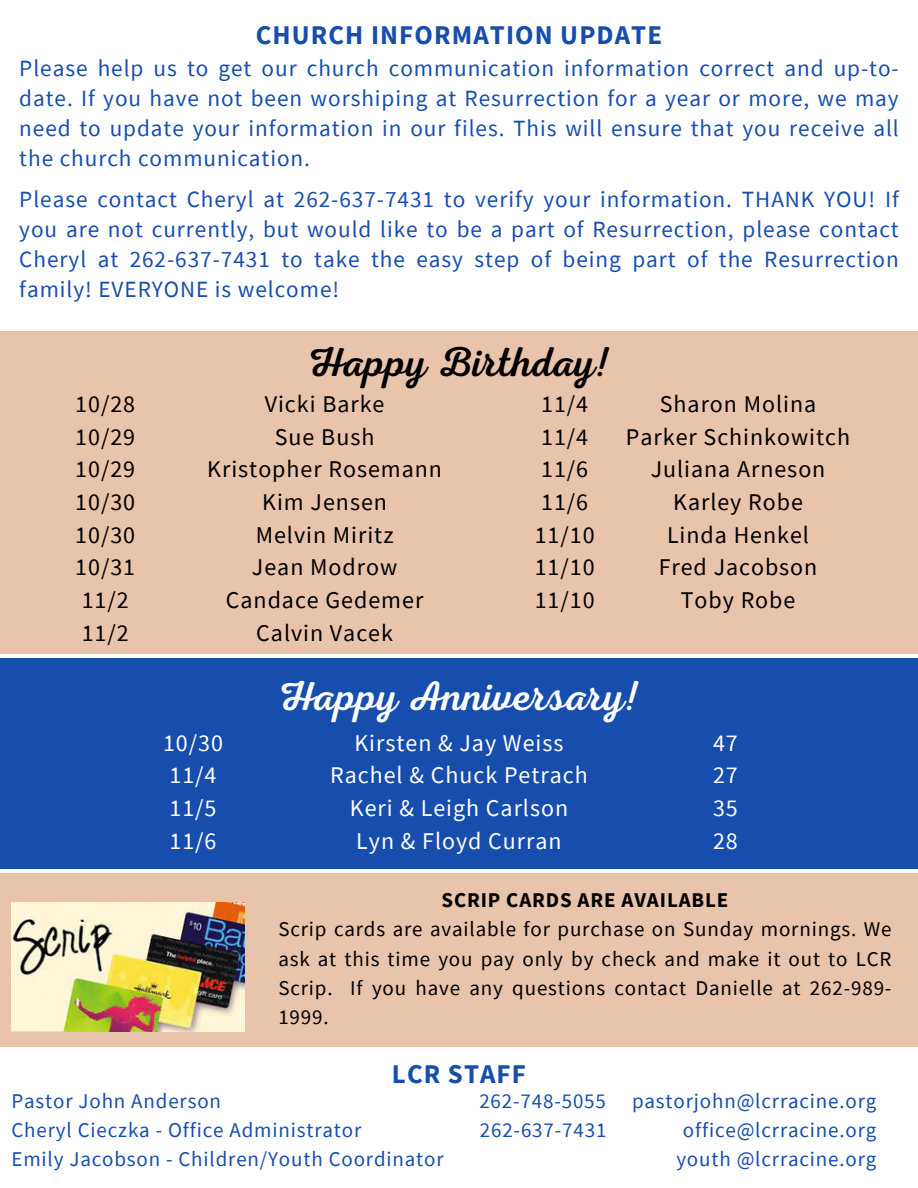
<style>
.page{position:relative;width:918px;height:1188px;background:#fff}
.page>*{position:absolute;margin:0;border:0;box-sizing:border-box;transform-origin:0 0}
.t1{font:42px "Nexa Script";color:#fff}
.t2{font:42px "Nexa Script";color:#000}
.t3{font:700 27px "Source Sans Pro";letter-spacing:.04em;color:#174eae}
.t4{font:24px "Source Sans Pro";letter-spacing:.04em;color:#000}
.t5{font:24px "Source Sans Pro";letter-spacing:.04em;color:#fff}
.t6{font:23.25px/30px "Source Sans Pro";letter-spacing:.04em;color:#174eae;text-align:justify}
.t7{font:21px "Source Sans Pro";letter-spacing:.04em;color:#174eae}
.t8{font:21px/29.2px "Source Sans Pro";letter-spacing:.04em;color:#000;text-align:justify}
.t9{font:700 21px "Source Sans Pro";letter-spacing:.04em;color:#000}
</style>
<div class="page">
<div style="left:0;top:331px;width:918px;height:323px;background:#e8c4ab"></div>
<div style="left:0;top:658px;width:918px;height:211px;background:#174eae"></div>
<div style="left:0;top:873px;width:918px;height:174px;background:#e8c4ab"></div>
<img style="left:11px;top:902px;width:233px;height:129px">
<p class="t3" style="left:256px;top:17px;width:408px">CHURCH INFORMATION UPDATE</p>
<p class="t6" style="left:19px;top:53px;width:881px">Please help us to get our church communication information correct and up-to&shy;date. If you have not been worshiping at Resurrection for a year or more, we may need to update your information in our files. This will ensure that you receive all the church communication.</p>
<p class="t6" style="left:19px;top:184px;width:881px">Please contact Cheryl at 262-637-7431 to verify your information. THANK YOU! If you are not currently, but would like to be a part of Resurrection, please contact Cheryl at 262-637-7431 to take the easy step of being part of the Resurrection family! EVERYONE is welcome!</p>
<p class="t4" style="left:75px;top:389px;width:61px">10/28</p>
<p class="t4" style="left:75px;top:421px;width:61px">10/29</p>
<p class="t4" style="left:75px;top:454px;width:61px">10/29</p>
<p class="t4" style="left:75px;top:486px;width:61px">10/30</p>
<p class="t4" style="left:75px;top:519px;width:61px">10/30</p>
<p class="t4" style="left:75px;top:552px;width:61px">10/31</p>
<p class="t4" style="left:82px;top:584px;width:49px">11/2</p>
<p class="t4" style="left:82px;top:617px;width:49px">11/2</p>
<p class="t2" style="left:307px;top:338px;width:305px">Happy Birthday!</p>
<p class="t4" style="left:265px;top:389px;width:121px">Vicki Barke</p>
<p class="t4" style="left:275px;top:421px;width:101px">Sue Bush</p>
<p class="t4" style="left:207px;top:454px;width:236px">Kristopher Rosemann</p>
<p class="t4" style="left:262px;top:486px;width:126px">Kim Jensen</p>
<p class="t4" style="left:256px;top:519px;width:139px">Melvin Miritz</p>
<p class="t4" style="left:252px;top:552px;width:147px">Jean Modrow</p>
<p class="t4" style="left:226px;top:584px;width:199px">Candace Gedemer</p>
<p class="t4" style="left:256px;top:617px;width:138px">Calvin Vacek</p>
<p class="t4" style="left:541px;top:389px;width:49px">11/4</p>
<p class="t4" style="left:541px;top:421px;width:49px">11/4</p>
<p class="t4" style="left:541px;top:454px;width:49px">11/6</p>
<p class="t4" style="left:541px;top:486px;width:49px">11/6</p>
<p class="t4" style="left:535px;top:519px;width:61px">11/10</p>
<p class="t4" style="left:535px;top:552px;width:61px">11/10</p>
<p class="t4" style="left:535px;top:584px;width:61px">11/10</p>
<p class="t4" style="left:660px;top:389px;width:158px">Sharon Molina</p>
<p class="t4" style="left:626px;top:421px;width:226px">Parker Schinkowitch</p>
<p class="t4" style="left:651px;top:454px;width:176px">Juliana Arneson</p>
<p class="t4" style="left:673px;top:486px;width:131px">Karley Robe</p>
<p class="t4" style="left:667px;top:519px;width:144px">Linda Henkel</p>
<p class="t4" style="left:659px;top:552px;width:160px">Fred Jacobson</p>
<p class="t4" style="left:681px;top:584px;width:116px">Toby Robe</p>
<p class="t5" style="left:163px;top:727px;width:61px">10/30</p>
<p class="t5" style="left:169px;top:760px;width:49px">11/4</p>
<p class="t5" style="left:169px;top:792px;width:49px">11/5</p>
<p class="t5" style="left:169px;top:825px;width:49px">11/6</p>
<p class="t1" style="left:278px;top:672px;width:364px">Happy Anniversary!</p>
<p class="t5" style="left:354px;top:727px;width:211px">Kirsten &amp; Jay Weiss</p>
<p class="t5" style="left:330px;top:760px;width:259px">Rachel &amp; Chuck Petrach</p>
<p class="t5" style="left:350px;top:792px;width:220px">Keri &amp; Leigh Carlson</p>
<p class="t5" style="left:356px;top:825px;width:207px">Lyn &amp; Floyd Curran</p>
<p class="t5" style="left:713px;top:727px;width:26px">47</p>
<p class="t5" style="left:713px;top:760px;width:26px">27</p>
<p class="t5" style="left:713px;top:792px;width:26px">35</p>
<p class="t5" style="left:713px;top:825px;width:26px">28</p>
<p class="t9" style="left:442px;top:886px;width:288px">SCRIP CARDS ARE AVAILABLE</p>
<p class="t8" style="left:278px;top:914px;width:615px">Scrip cards are available for purchase on Sunday mornings. We ask at this time you pay only by check and make it out to LCR Scrip. If you have any questions contact Danielle at 262-989- 1999.</p>
<p class="t3" style="left:392px;top:1057px;width:136px">LCR STAFF</p>
<p class="t7" style="left:11px;top:1087px;width:211px">Pastor John Anderson</p>
<p class="t7" style="left:11px;top:1117px;width:351px">Cheryl Cieczka - Office Administrator</p>
<p class="t7" style="left:11px;top:1146px;width:434px">Emily Jacobson - Children/Youth Coordinator</p>
<p class="t7" style="left:479px;top:1087px;width:399px">262-748-5055 pastorjohn@lcrracine.org</p>
<p class="t7" style="left:480px;top:1117px;width:128px">262-637-7431</p>
<p class="t7" style="left:683px;top:1117px;width:195px">office@lcrracine.org</p>
<p class="t7" style="left:676px;top:1146px;width:202px">youth @lcrracine.org</p>
</div>
